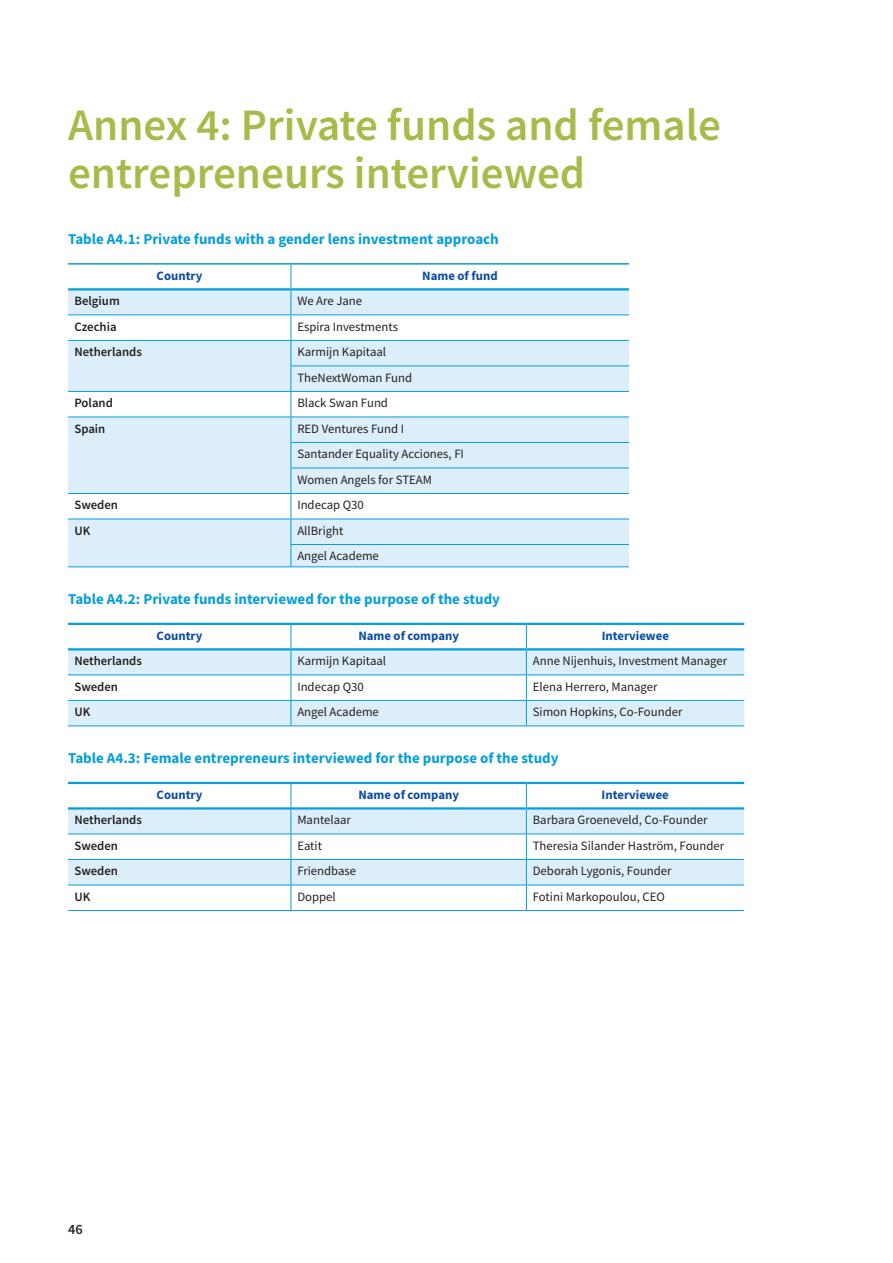
<style>
.page{position:relative;width:893px;height:1263px;background:#fff}
.page>*{position:absolute;margin:0;border:0;box-sizing:border-box;transform-origin:0 0}
.EF_RR_HEADING_1{font:600 45px/48px "Source Sans Pro";color:#a5bc4a}
.EF_Figure_Table_titl{font:700 15px "Source Sans Pro";color:#069edb}
.t1{font:600 14.25px "Source Sans Pro";color:#231f20}
.EF_Table_text_Reg_le{font:12.75px "Source Sans Pro";color:#231f20}
.EF_Table_Semi_Bold_L{font:600 12.75px "Source Sans Pro";color:#231f20}
.EF_Table__SUBHEADS_B{font:700 12.75px "Source Sans Pro";color:#0d4da1}
</style>
<div class="page">
<svg style="left:68px;top:290px;width:561px;height:276px;fill:#dbeef9"></svg>
<hr style="left:68px;top:314px;width:223px;height:1px;background:#069edb">
<hr style="left:291px;top:314px;width:338px;height:1px;background:#069edb">
<hr style="left:68px;top:340px;width:223px;height:1px;background:#069edb">
<hr style="left:291px;top:340px;width:338px;height:1px;background:#069edb">
<hr style="left:291px;top:365px;width:338px;height:1px;background:#069edb">
<hr style="left:68px;top:391px;width:223px;height:1px;background:#069edb">
<hr style="left:291px;top:391px;width:338px;height:1px;background:#069edb">
<hr style="left:68px;top:417px;width:223px;height:1px;background:#069edb">
<hr style="left:291px;top:417px;width:338px;height:1px;background:#069edb">
<hr style="left:291px;top:442px;width:338px;height:1px;background:#069edb">
<hr style="left:291px;top:468px;width:338px;height:1px;background:#069edb">
<hr style="left:68px;top:493px;width:223px;height:1px;background:#069edb">
<hr style="left:291px;top:493px;width:338px;height:1px;background:#069edb">
<hr style="left:68px;top:519px;width:223px;height:1px;background:#069edb">
<hr style="left:291px;top:519px;width:338px;height:1px;background:#069edb">
<hr style="left:291px;top:544px;width:338px;height:1px;background:#069edb">
<hr style="left:68px;top:566px;width:223px;height:1px;background:#069edb">
<hr style="left:291px;top:566px;width:338px;height:1px;background:#069edb">
<hr style="left:68px;top:263px;width:223px;height:2px;background:#069edb">
<hr style="left:291px;top:263px;width:338px;height:2px;background:#069edb">
<svg style="left:291px;top:265px;width:1px;height:301px"></svg>
<hr style="left:68px;top:288px;width:223px;height:2px;background:#069edb">
<hr style="left:291px;top:288px;width:338px;height:2px;background:#069edb">
<svg style="left:68px;top:650px;width:676px;height:75px;fill:#dbeef9"></svg>
<hr style="left:68px;top:674px;width:223px;height:1px;background:#069edb">
<hr style="left:291px;top:674px;width:235px;height:1px;background:#069edb">
<hr style="left:526px;top:674px;width:218px;height:1px;background:#069edb">
<hr style="left:68px;top:700px;width:223px;height:1px;background:#069edb">
<hr style="left:291px;top:700px;width:235px;height:1px;background:#069edb">
<hr style="left:526px;top:700px;width:218px;height:1px;background:#069edb">
<hr style="left:68px;top:725px;width:223px;height:1px;background:#069edb">
<hr style="left:291px;top:725px;width:235px;height:1px;background:#069edb">
<hr style="left:526px;top:725px;width:218px;height:1px;background:#069edb">
<hr style="left:68px;top:623px;width:223px;height:2px;background:#069edb">
<hr style="left:291px;top:623px;width:235px;height:2px;background:#069edb">
<hr style="left:526px;top:623px;width:218px;height:2px;background:#069edb">
<hr style="left:68px;top:648px;width:223px;height:2px;background:#069edb">
<hr style="left:291px;top:648px;width:235px;height:2px;background:#069edb">
<hr style="left:526px;top:648px;width:218px;height:2px;background:#069edb">
<svg style="left:291px;top:625px;width:1px;height:100px"></svg>
<svg style="left:526px;top:625px;width:1px;height:100px"></svg>
<svg style="left:68px;top:809px;width:676px;height:76px;fill:#dbeef9"></svg>
<hr style="left:68px;top:833px;width:223px;height:1px;background:#069edb">
<hr style="left:291px;top:833px;width:235px;height:1px;background:#069edb">
<hr style="left:526px;top:833px;width:218px;height:1px;background:#069edb">
<hr style="left:68px;top:859px;width:223px;height:1px;background:#069edb">
<hr style="left:291px;top:859px;width:235px;height:1px;background:#069edb">
<hr style="left:526px;top:859px;width:218px;height:1px;background:#069edb">
<hr style="left:68px;top:885px;width:223px;height:1px;background:#069edb">
<hr style="left:291px;top:885px;width:235px;height:1px;background:#069edb">
<hr style="left:526px;top:885px;width:218px;height:1px;background:#069edb">
<hr style="left:68px;top:910px;width:223px;height:1px;background:#069edb">
<hr style="left:291px;top:910px;width:235px;height:1px;background:#069edb">
<hr style="left:526px;top:910px;width:218px;height:1px;background:#069edb">
<hr style="left:68px;top:782px;width:223px;height:2px;background:#069edb">
<hr style="left:291px;top:782px;width:235px;height:2px;background:#069edb">
<hr style="left:526px;top:782px;width:218px;height:2px;background:#069edb">
<hr style="left:68px;top:807px;width:223px;height:2px;background:#069edb">
<hr style="left:291px;top:807px;width:235px;height:2px;background:#069edb">
<hr style="left:526px;top:807px;width:218px;height:2px;background:#069edb">
<svg style="left:291px;top:784px;width:1px;height:126px"></svg>
<svg style="left:526px;top:784px;width:1px;height:126px"></svg>
<p class="EF_RR_HEADING_1" style="left:68px;top:101px;width:654px">Annex 4: Private funds and female entrepreneurs interviewed</p>
<p class="EF_Figure_Table_titl" style="left:68px;top:229px;width:432px">Table A4.1: Private funds with a gender lens investment approach</p>
<p class="EF_Table__SUBHEADS_B" style="left:157px;top:267px;width:47px">Country</p>
<p class="EF_Table__SUBHEADS_B" style="left:422px;top:267px;width:77px">Name of fund</p>
<p class="EF_Table_Semi_Bold_L" style="left:74px;top:293px;width:47px">Belgium</p>
<p class="EF_Table_text_Reg_le" style="left:297px;top:293px;width:66px">We Are Jane</p>
<p class="EF_Table_Semi_Bold_L" style="left:74px;top:318px;width:44px">Czechia</p>
<p class="EF_Table_text_Reg_le" style="left:297px;top:318px;width:102px">Espira Investments</p>
<p class="EF_Table_Semi_Bold_L" style="left:74px;top:344px;width:69px">Netherlands</p>
<p class="EF_Table_text_Reg_le" style="left:297px;top:344px;width:90px">Karmijn Kapitaal</p>
<p class="EF_Table_text_Reg_le" style="left:297px;top:369px;width:116px">TheNextWoman Fund</p>
<p class="EF_Table_Semi_Bold_L" style="left:74px;top:395px;width:40px">Poland</p>
<p class="EF_Table_text_Reg_le" style="left:297px;top:395px;width:92px">Black Swan Fund</p>
<p class="EF_Table_Semi_Bold_L" style="left:74px;top:420px;width:33px">Spain</p>
<p class="EF_Table_text_Reg_le" style="left:297px;top:420px;width:108px">RED Ventures Fund I</p>
<p class="EF_Table_text_Reg_le" style="left:297px;top:446px;width:168px">Santander Equality Acciones, FI</p>
<p class="EF_Table_text_Reg_le" style="left:297px;top:472px;width:136px">Women Angels for STEAM</p>
<p class="EF_Table_Semi_Bold_L" style="left:74px;top:497px;width:45px">Sweden</p>
<p class="EF_Table_text_Reg_le" style="left:297px;top:497px;width:68px">Indecap Q30</p>
<p class="EF_Table_Semi_Bold_L" style="left:74px;top:522px;width:17px">UK</p>
<p class="EF_Table_text_Reg_le" style="left:297px;top:523px;width:48px">AllBright</p>
<p class="EF_Table_text_Reg_le" style="left:297px;top:548px;width:83px">Angel Academe</p>
<p class="EF_Figure_Table_titl" style="left:68px;top:589px;width:434px">Table A4.2: Private funds interviewed for the purpose of the study</p>
<p class="EF_Table__SUBHEADS_B" style="left:157px;top:627px;width:47px">Country</p>
<p class="EF_Table__SUBHEADS_B" style="left:358px;top:627px;width:102px">Name of company</p>
<p class="EF_Table__SUBHEADS_B" style="left:602px;top:627px;width:69px">Interviewee</p>
<p class="EF_Table_Semi_Bold_L" style="left:74px;top:653px;width:69px">Netherlands</p>
<p class="EF_Table_text_Reg_le" style="left:297px;top:653px;width:90px">Karmijn Kapitaal</p>
<p class="EF_Table_text_Reg_le" style="left:533px;top:653px;width:196px">Anne Nijenhuis, Investment Manager</p>
<p class="EF_Table_Semi_Bold_L" style="left:74px;top:678px;width:45px">Sweden</p>
<p class="EF_Table_text_Reg_le" style="left:297px;top:678px;width:68px">Indecap Q30</p>
<p class="EF_Table_text_Reg_le" style="left:533px;top:678px;width:126px">Elena Herrero, Manager</p>
<p class="EF_Table_Semi_Bold_L" style="left:74px;top:704px;width:17px">UK</p>
<p class="EF_Table_text_Reg_le" style="left:297px;top:704px;width:83px">Angel Academe</p>
<p class="EF_Table_text_Reg_le" style="left:533px;top:704px;width:151px">Simon Hopkins, Co-Founder</p>
<p class="EF_Figure_Table_titl" style="left:68px;top:748px;width:492px">Table A4.3: Female entrepreneurs interviewed for the purpose of the study</p>
<p class="EF_Table__SUBHEADS_B" style="left:157px;top:786px;width:47px">Country</p>
<p class="EF_Table__SUBHEADS_B" style="left:358px;top:786px;width:102px">Name of company</p>
<p class="EF_Table__SUBHEADS_B" style="left:602px;top:786px;width:69px">Interviewee</p>
<p class="EF_Table_Semi_Bold_L" style="left:74px;top:812px;width:69px">Netherlands</p>
<p class="EF_Table_text_Reg_le" style="left:297px;top:812px;width:55px">Mantelaar</p>
<p class="EF_Table_text_Reg_le" style="left:533px;top:812px;width:176px">Barbara Groeneveld, Co-Founder</p>
<p class="EF_Table_Semi_Bold_L" style="left:74px;top:837px;width:45px">Sweden</p>
<p class="EF_Table_text_Reg_le" style="left:297px;top:837px;width:26px">Eatit</p>
<p class="EF_Table_text_Reg_le" style="left:533px;top:837px;width:193px">Theresia Silander Haström, Founder</p>
<p class="EF_Table_Semi_Bold_L" style="left:74px;top:863px;width:45px">Sweden</p>
<p class="EF_Table_text_Reg_le" style="left:297px;top:863px;width:60px">Friendbase</p>
<p class="EF_Table_text_Reg_le" style="left:533px;top:863px;width:140px">Deborah Lygonis, Founder</p>
<p class="EF_Table_Semi_Bold_L" style="left:74px;top:888px;width:17px">UK</p>
<p class="EF_Table_text_Reg_le" style="left:297px;top:888px;width:40px">Doppel</p>
<p class="EF_Table_text_Reg_le" style="left:533px;top:888px;width:134px">Fotini Markopoulou, CEO</p>
<p class="t1" style="left:68px;top:1220px;width:16px">46</p>
</div>
